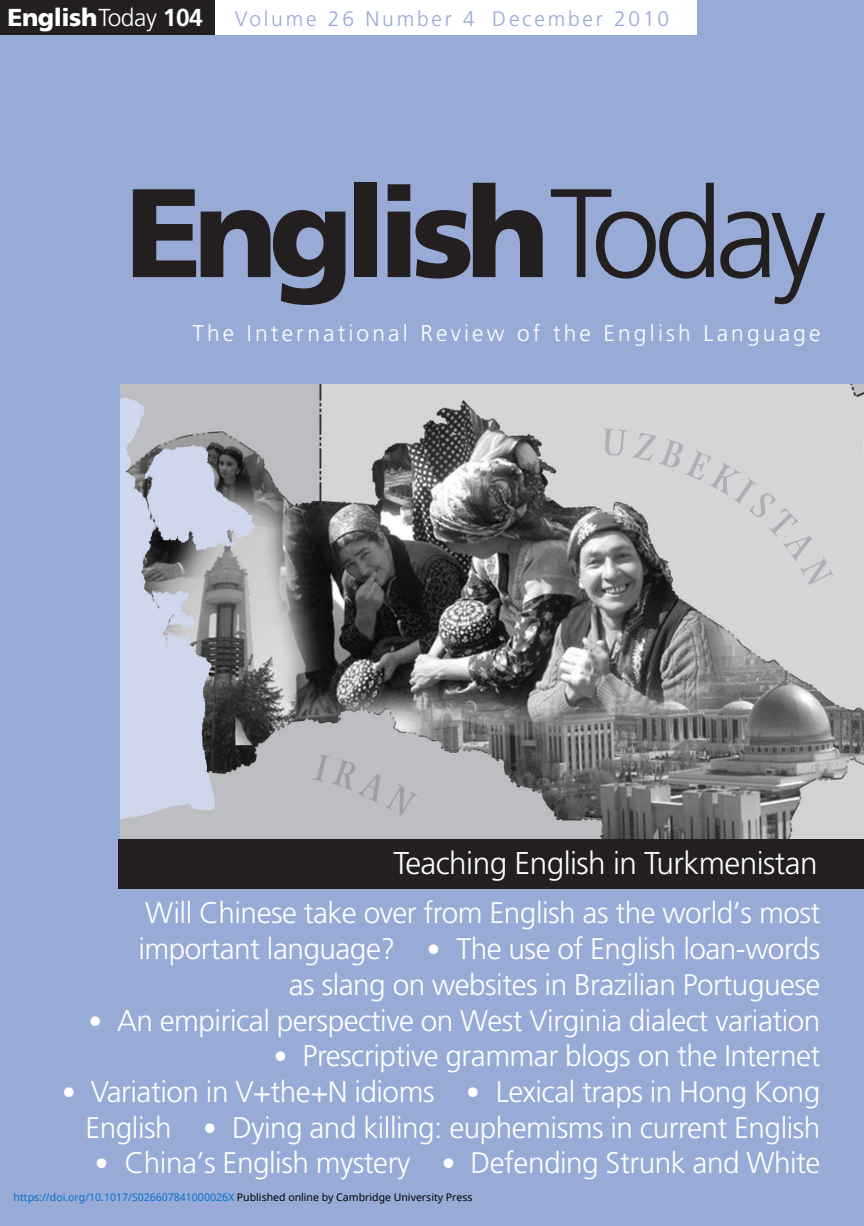
<style>
.page{position:relative;width:864px;height:1226px;background:#fff}
.page>*{position:absolute;margin:0;border:0;box-sizing:border-box;transform-origin:0 0}
.t1{font:900 125.65px "Frutiger";letter-spacing:-.07em;color:#231f20}
.t2{font:300 31.5px "Frutiger";letter-spacing:-.015em;color:#fff}
.t3{font:300 29.75px/35.7px "Frutiger";letter-spacing:-.015em;color:#fff;text-align:right}
.t4{font:900 24.5px "Frutiger";letter-spacing:-.02em;color:#fff}
.t5{font:300 22.75px "Frutiger";letter-spacing:.14em;color:#fff}
.t6{font:300 21px "Frutiger";letter-spacing:.13em;color:#98aad6}
.t7{font:10.5px "Noto Sans";color:#0172cf}
.s1{font-weight:300}
.s2{font-weight:700}
.s3{font-size:28px}
.s4{color:#000}
</style>
<div class="page">
<div style="left:0;top:0;width:863px;height:1225px;background:#98aad6"></div>
<div style="left:210px;top:0;width:486px;height:35px;background:#fff"></div>
<div style="left:0;top:0;width:214px;height:35px;background:#231f20"></div>
<img style="left:120px;top:384px;width:743px;height:455px">
<div style="left:118px;top:839px;width:745px;height:50px;background:#231f20"></div>
<svg style="left:601px;top:428px;width:232px;height:160px;background:#c7c8ca"></svg>
<div style="left:313px;top:753px;width:104px;height:64px;background:#bdbec1"></div>
<p class="t4" style="left:7px;top:8px;width:198px">English<span class="s1">Today</span> <span class="s2">1004</span></p>
<p class="t6" style="left:235px;top:10px;width:435px">Volume 26 Number 4 December 2010</p>
<h1 class="t1" style="left:125px;top:183px;width:702px">English<span class="s1">Today</span></h1>
<p class="t5" style="left:192px;top:324px;width:629px">The International Review of the English Language</p>
<p class="t2" style="left:393px;top:850px;width:425px">Teaching English in Turkmenistan</p>
<p class="t3" style="left:138px;top:897px;width:683px">Will Chinese take over from English as the world’s most important language? <span class="s3">•</span> The use of English loan-words as slang on websites in Brazilian Portuguese</p>
<p class="t3" style="left:88px;top:1004px;width:733px"><span class="s3">•</span> An empirical perspective on West Virginia dialect variation</p>
<p class="t3" style="left:274px;top:1040px;width:548px"><span class="s3">•</span> Prescriptive grammar blogs on the Internet</p>
<p class="t3" style="left:62px;top:1075px;width:759px"><span class="s3">•</span> Variation in V+the+N idioms <span class="s3">•</span> Lexical traps in Hong Kong<br>English <span class="s3">•</span> Dying and killing: euphemisms in current English</p>
<p class="t3" style="left:95px;top:1147px;width:726px"><span class="s3">•</span> China’s English mystery <span class="s3">•</span> Defending Strunk and White</p>
<p class="t7" style="left:14px;top:1189px;width:460px">https://doi.org/10.1017/S026607841000026X <span class="s4">Published online by Cambridge University Press</span></p>
</div>
